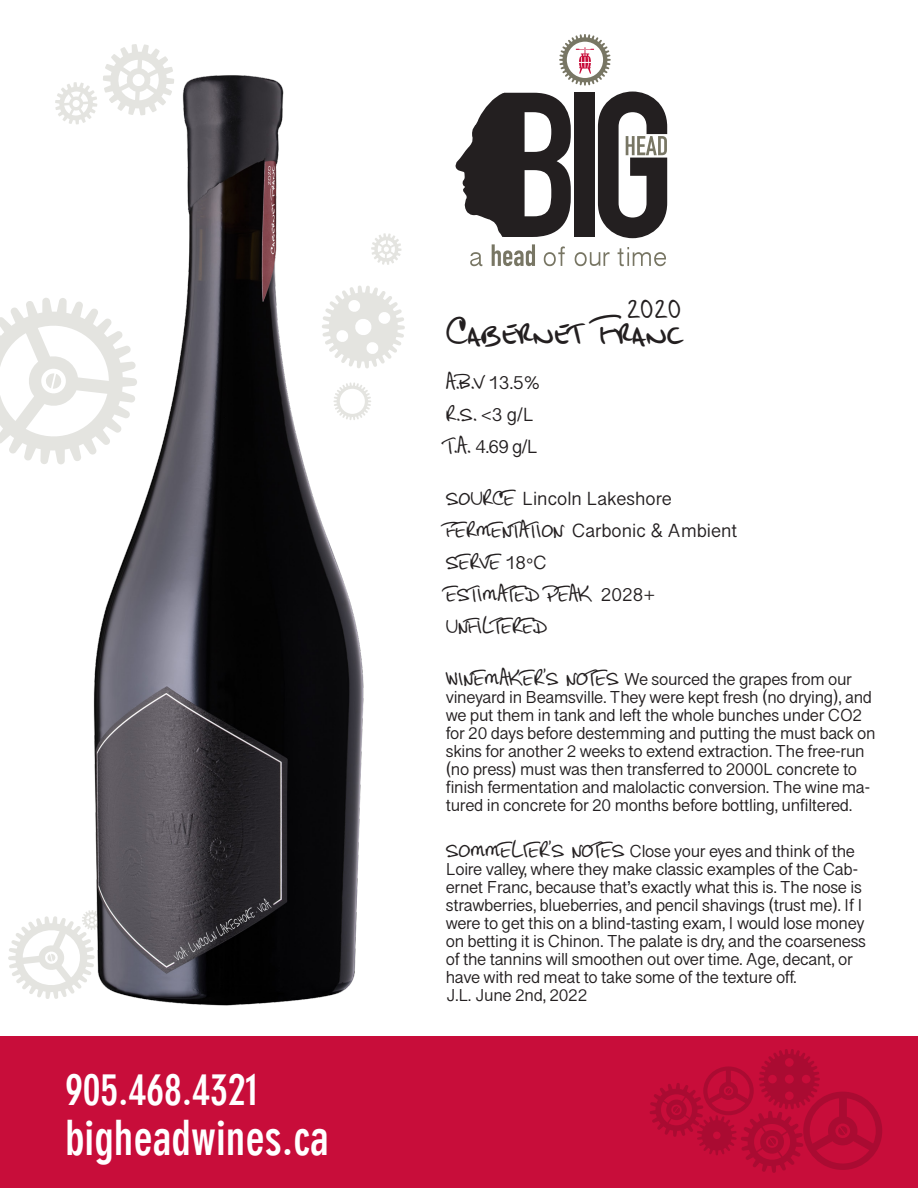
<style>
.page{position:relative;width:918px;height:1188px;background:#fff}
.page>*{position:absolute;margin:0;border:0;box-sizing:border-box;transform-origin:0 0}
.t1{font:700 condensed 48px "DIN Neuzeit Grotesk Std";color:#fff}
.t2{font:700 condensed 43.5px "DIN Neuzeit Grotesk Std";color:#fff}
.t3{font:40.5px "Carlo Handwriting";letter-spacing:.02em;color:#231f20}
.t4{font:28.5px "Carlo Handwriting";color:#231f20}
.t5{font:21px/32px "Carlo Handwriting";color:#231f20}
.t6{font:16.5px/32px "Oriya Sangam MN";color:#231f20}
.t7{font:15px/18px "Oriya Sangam MN";letter-spacing:-.02em;color:#231f20}
.s1{font-family:"Oriya Sangam MN";font-size:16.5px}
.s2{font-family:"Carlo Handwriting";font-size:21px}
</style>
<div class="page">
<div style="left:0;top:1037px;width:918px;height:151px;background:#c80d3a"></div>
<svg style="left:650px;top:1049px;width:232px;height:124px"></svg>
<svg style="left:499px;top:93px;width:72px;height:144px"></svg>
<div style="left:575px;top:93px;width:20px;height:144px;background:#231f20"></div>
<svg style="left:598px;top:92px;width:69px;height:146px"></svg>
<svg style="left:559px;top:34px;width:52px;height:52px"></svg>
<svg style="left:499px;top:244px;width:36px;height:22px"></svg>
<svg style="left:544px;top:246px;width:21px;height:20px"></svg>
<svg style="left:575px;top:252px;width:35px;height:14px"></svg>
<svg style="left:618px;top:247px;width:48px;height:19px"></svg>
<img style="left:0;top:44px;width:499px;height:962px">
<h2 class="t2" style="left:65px;top:1072px;width:195px">905.468.4321</h2>
<h1 class="t1" style="left:65px;top:1118px;width:265px">bigheadwines.ca</h1>
<h3 class="t4" style="left:628px;top:290px;width:55px">2020</h3>
<h3 class="t3" style="left:446px;top:303px;width:238px">Cabernet Franc</h3>
<h3 class="t5" style="left:446px;top:366px;width:96px">A.B.V <span class="s1">13.5%</span></h3>
<p class="t6" style="left:446px;top:399px;width:94px"><span class="s2">R.S.</span> &lt;3 g/L<br><span class="s2">T.A.</span> 4.69 g/L</p>
<p class="t6" style="left:446px;top:483px;width:293px"><span class="s2">SOURCE</span> Lincoln Lakeshore<br><span class="s2">FERMENTATION</span> Carbonic &amp; Ambient</p>
<h3 class="t5" style="left:446px;top:546px;width:211px">SERVE <span class="s1">18ଂC<br></span>ESTIMATED PEAK <span class="s1">2028+<br></span>UNFILTERED</h3>
<p class="t7" style="left:446px;top:671px;width:431px"><span class="s2">WINEMAKER’S NOTES</span> We sourced the grapes from our vineyard in Beamsville. They were kept fresh (no drying), and we put them in tank and left the whole bunches under CO2 for 20 days before destemming and putting the must back on skins for another 2 weeks to extend extraction. The free-run (no press) must was then transferred to 2000L concrete to finish fermentation and malolactic conversion. The wine ma&shy;tured in concrete for 20 months before bottling, unfiltered.</p>
<p class="t7" style="left:446px;top:842px;width:422px"><span class="s2">SOMMELIER’S NOTES</span> Close your eyes and think of the Loire valley, where they make classic examples of the Cab&shy;ernet Franc, because that’s exactly what this is. The nose is strawberries, blueberries, and pencil shavings (trust me). If I were to get this on a blind-tasting exam, I would lose money on betting it is Chinon. The palate is dry, and the coarseness of the tannins will smoothen out over time. Age, decant, or have with red meat to take some of the texture off.<br>J.L. June 2nd, 2022</p>
</div>
